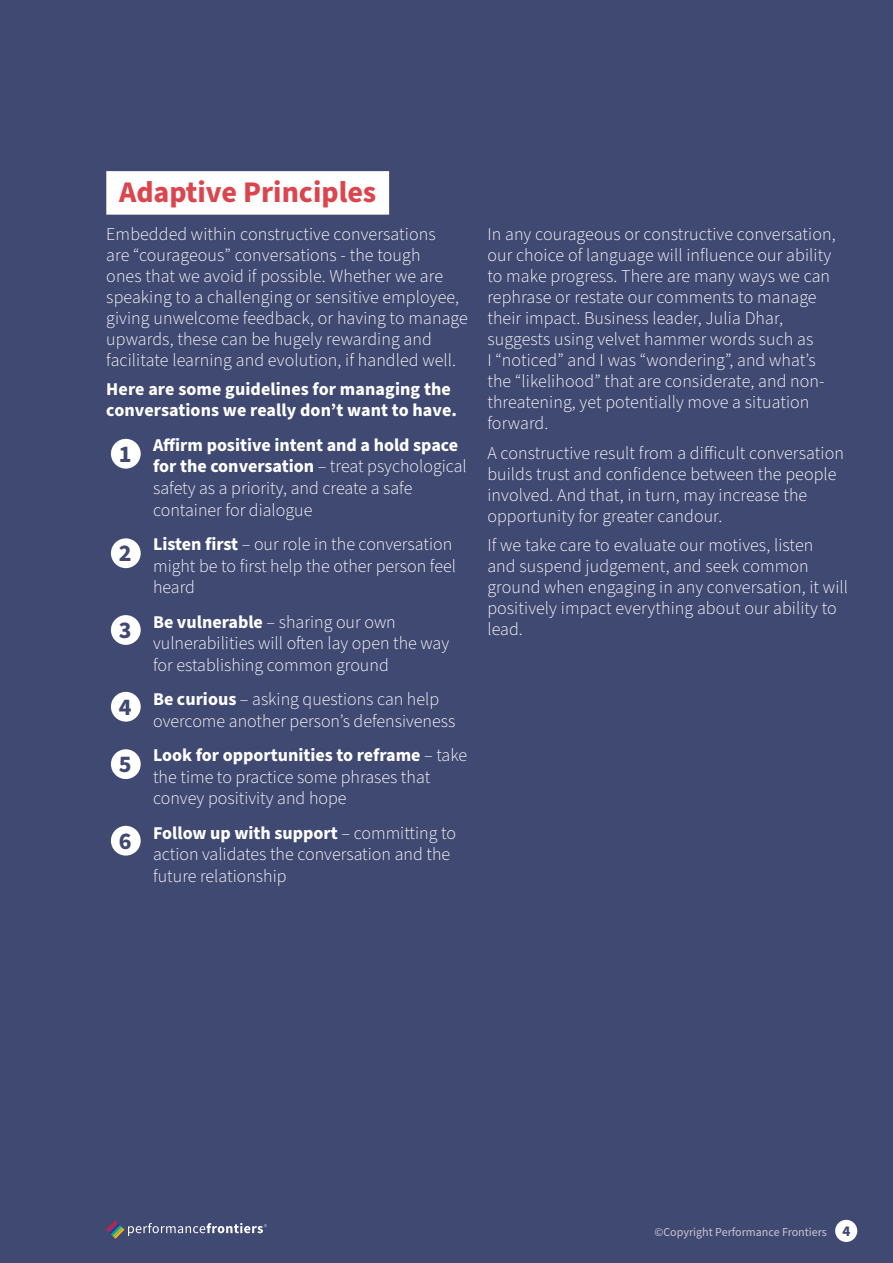
<style>
.page{position:relative;width:893px;height:1263px;background:#3f4971}
.page>*{position:absolute;margin:0;border:0;box-sizing:border-box;transform-origin:0 0}
.t1{font:700 30px "Source Sans Pro";color:#db464e}
.t2{font:700 24px "Source Sans Pro";color:#3f4971}
.t3{font:300 18px/21px "Source Sans Pro";letter-spacing:.005em;color:#fff}
.t4{font:700 18px/21px "Source Sans Pro";letter-spacing:.005em;color:#fff}
.t5{font:12px "Source Sans Pro";color:#c8c7d4}
.s1{font-weight:700}
.s2{font-weight:700;font-size:15px;color:#3f4971}
</style>
<div class="page">
<div style="left:835px;top:1220px;width:22px;height:22px;background:#fff;border-radius:50%"></div>
<svg style="left:106px;top:1220px;width:161px;height:19px"></svg>
<div style="left:106px;top:171px;width:283px;height:44px;background:#fff"></div>
<div style="left:111px;top:439px;width:30px;height:30px;background:#fff;border-radius:50%"></div>
<div style="left:111px;top:538px;width:30px;height:30px;background:#fff;border-radius:50%"></div>
<div style="left:111px;top:615px;width:30px;height:30px;background:#fff;border-radius:50%"></div>
<div style="left:111px;top:692px;width:30px;height:30px;background:#fff;border-radius:50%"></div>
<div style="left:111px;top:749px;width:30px;height:30px;background:#fff;border-radius:50%"></div>
<div style="left:111px;top:826px;width:30px;height:29px;background:#fff;border-radius:50%"></div>
<h1 class="t1" style="left:119px;top:172px;width:259px">Adaptive Principles</h1>
<p class="t3" style="left:106px;top:224px;width:363px">Embedded within constructive conversations<br>are “courageous” conversations - the tough<br>ones that we avoid if possible. Whether we are speaking to a challenging or sensitive employee, giving unwelcome feedback, or having to manage upwards, these can be hugely rewarding and facilitate learning and evolution, if handled well.</p>
<p class="t4" style="left:106px;top:379px;width:352px">Here are some guidelines for managing the conversations we really don’t want to have.</p>
<p class="t3" style="left:153px;top:435px;width:315px;line-height:21.6px"><span class="s1">Affirm positive intent and a hold space for the conversation</span> – treat psychological safety as a priority, and create a safe container for dialogue</p>
<p class="t3" style="left:153px;top:534px;width:304px;line-height:21.6px"><span class="s1">Listen first</span> – our role in the conversation might be to first help the other person feel heard</p>
<p class="t3" style="left:153px;top:611px;width:298px;line-height:21.6px"><span class="s1">Be vulnerable</span> – sharing our own vulnerabilities will often lay open the way for establishing common ground</p>
<p class="t3" style="left:153px;top:689px;width:304px;line-height:21.6px"><span class="s1">Be curious</span> – asking questions can help overcome another person’s defensiveness</p>
<p class="t3" style="left:153px;top:745px;width:316px;line-height:21.6px"><span class="s1">Look for opportunities to reframe</span> – take the time to practice some phrases that convey positivity and hope</p>
<p class="t3" style="left:153px;top:822px;width:305px;line-height:21.6px"><span class="s1">Follow up with support</span> – committing to action validates the conversation and the future relationship</p>
<h2 class="t2" style="left:119px;top:437px;width:14px">1</h2>
<h2 class="t2" style="left:119px;top:537px;width:14px">2</h2>
<h2 class="t2" style="left:119px;top:613px;width:14px">3</h2>
<h2 class="t2" style="left:119px;top:690px;width:14px">4</h2>
<h2 class="t2" style="left:119px;top:748px;width:14px">5</h2>
<h2 class="t2" style="left:119px;top:824px;width:14px">6</h2>
<p class="t3" style="left:487px;top:224px;width:350px">In any courageous or constructive conversation, our choice of language will influence our ability to make progress. There are many ways we can rephrase or restate our comments to manage their impact. Business leader, Julia Dhar, suggests using velvet hammer words such as<br>I “noticed” and I was “wondering”, and what’s the “likelihood” that are considerate, and non&shy;threatening, yet potentially move a situation forward.</p>
<p class="t3" style="left:487px;top:443px;width:358px">A constructive result from a difficult conversation builds trust and confidence between the people involved. And that, in turn, may increase the opportunity for greater candour.</p>
<p class="t3" style="left:487px;top:535px;width:362px">If we take care to evaluate our motives, listen<br>and suspend judgement, and seek common ground when engaging in any conversation, it will positively impact everything about our ability to lead.</p>
<p class="t5" style="left:654px;top:1224px;width:197px">©Copyright Performance Frontiers <span class="s2">4</span></p>
</div>
